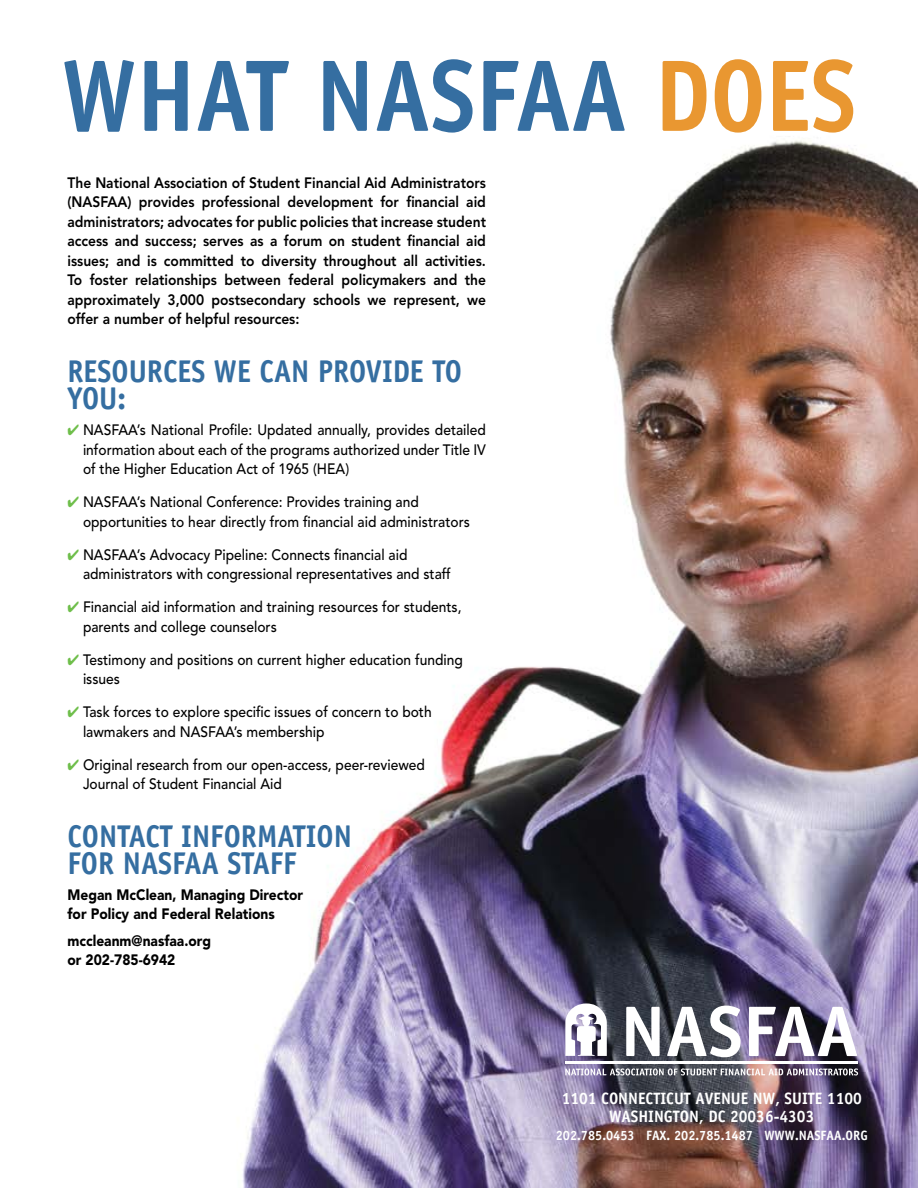
<style>
.page{position:relative;width:918px;height:1188px;background:#fff}
.page>*{position:absolute;margin:0;border:0;box-sizing:border-box;transform-origin:0 0}
.t1{font:700 102px "Officina Sans Std";color:#356ea1;scale:.92 1}
.t2{font:700 31.5px/27px "Officina Sans Std";color:#356ea1;scale:.92 1}
.t3{font:700 16.5px/18px "Officina Sans Std";color:#fff;text-align:center;scale:.95 1}
.t4{font:500 15px/19.5px "Avenir LT Std";color:#000;scale:.92 1}
.t5{font:800 15px/19.5px "Avenir LT Std";color:#000;text-align:justify;scale:.92 1}
.t6{font:900 15px/19.5px "Avenir LT Std";color:#000;scale:.92 1}
.t7{font:700 13.5px "Officina Sans Std";color:#fff;scale:.95 1}
.s1{color:#e99731}
.s2{color:#6ebe4a}
</style>
<div class="page">
<img style="left:243px;top:140px;width:675px;height:1048px">
<svg style="left:626px;top:1007px;width:34px;height:49px"></svg>
<svg style="left:667px;top:1006px;width:74px;height:51px"></svg>
<svg style="left:749px;top:1007px;width:108px;height:49px"></svg>
<svg style="left:565px;top:1068px;width:293px;height:8px;background:#97919c"></svg>
<svg style="left:565px;top:1003px;width:42px;height:53px"></svg>
<hr style="left:565px;top:1061px;width:293px;height:2px;background:#fff">
<h1 class="t1" style="left:62px;top:33px;width:865px">WHAT NASFAA <span class="s1">DOES</span></h1>
<p class="t5" style="left:68px;top:173px;width:456px">The National Association of Student Financial Aid Administrators (NASFAA) provides professional development for financial aid administrators; advocates for public policies that increase student access and success; serves as a forum on student financial aid issues; and is committed to diversity throughout all activities.<br>To foster relationships between federal policymakers and the approximately 3,000 postsecondary schools we represent, we offer a number of helpful resources:</p>
<h2 class="t2" style="left:68px;top:357px;width:430px">RESOURCES WE CAN PROVIDE TO<br>YOU:</h2>
<p class="t4" style="left:83px;top:421px;width:440px;text-align:justify;text-indent:-16px"><span class="s2">✔</span> NASFAA’s National Profile: Updated annually, provides detailed information about each of the programs authorized under Title IV of the Higher Education Act of 1965 (HEA)</p>
<p class="t4" style="left:83px;top:493px;width:422px;text-indent:-16px"><span class="s2">✔</span> NASFAA’s National Conference: Provides training and opportunities to hear directly from financial aid administrators</p>
<p class="t4" style="left:83px;top:545px;width:401px;text-indent:-16px"><span class="s2">✔</span> NASFAA’s Advocacy Pipeline: Connects financial aid administrators with congressional representatives and staff</p>
<p class="t4" style="left:83px;top:598px;width:413px;text-indent:-16px"><span class="s2">✔</span> Financial aid information and training resources for students, parents and college counselors</p>
<p class="t4" style="left:83px;top:650px;width:414px;text-indent:-16px"><span class="s2">✔</span> Testimony and positions on current higher education funding issues</p>
<p class="t4" style="left:83px;top:703px;width:381px;text-indent:-16px"><span class="s2">✔</span> Task forces to explore specific issues of concern to both lawmakers and NASFAA’s membership</p>
<p class="t4" style="left:83px;top:755px;width:373px;text-indent:-16px"><span class="s2">✔</span> Original research from our open-access, peer-reviewed<br>Journal of Student Financial Aid</p>
<h2 class="t2" style="left:68px;top:822px;width:311px">CONTACT INFORMATION<br>FOR NASFAA STAFF</h2>
<p class="t6" style="left:68px;top:885px;width:258px">Megan McClean, Managing Director for Policy and Federal Relations</p>
<p class="t6" style="left:68px;top:931px;width:158px">mccleanm@nasfaa.org or 202-785-6942</p>
<p class="t3" style="left:562px;top:1089px;width:317px">1101 CONNECTICUT AVENUE NW, SUITE 1100<br>WASHINGTON, DC 20036-4303</p>
<p class="t7" style="left:556px;top:1127px;width:330px">202.785.0453 FAX. 202.785.1487 WWW.NASFAA.ORG</p>
</div>
